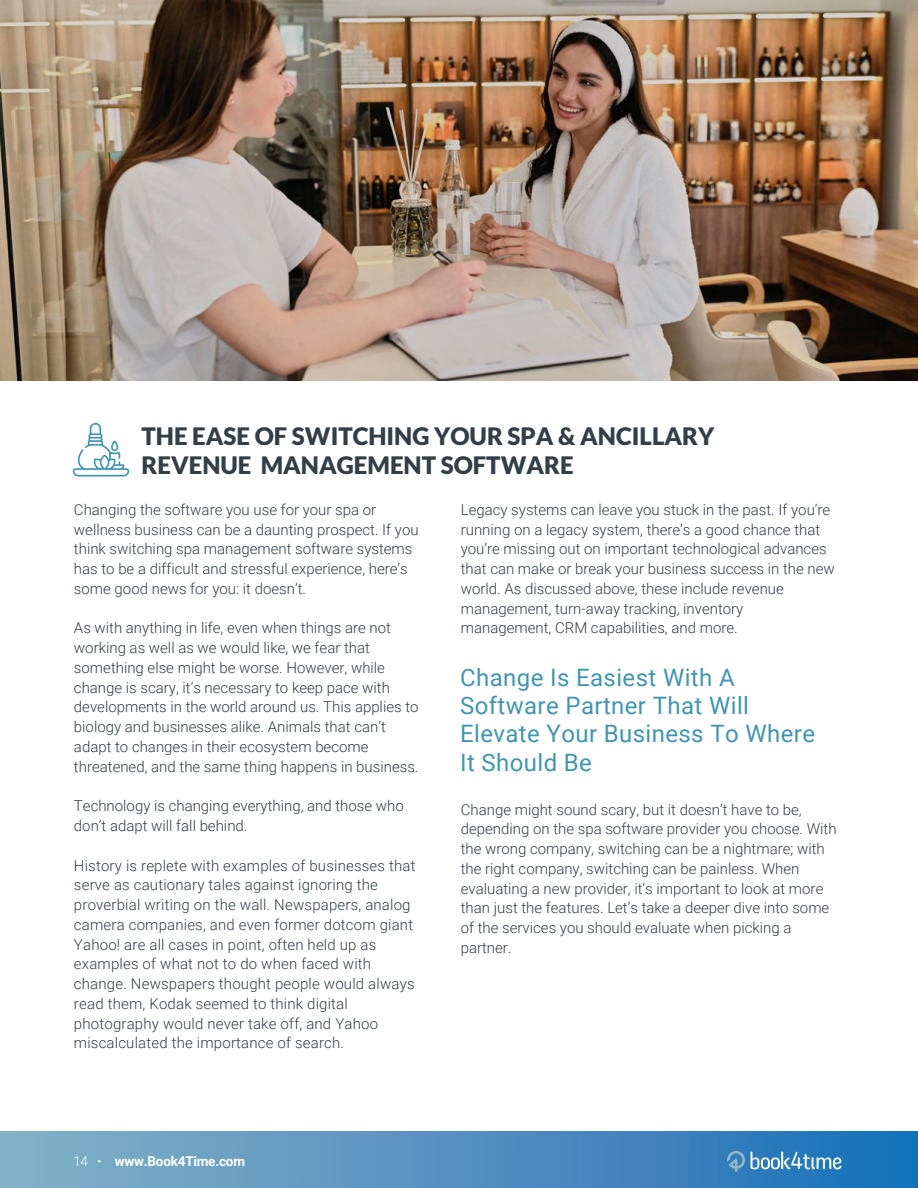
<style>
.page{position:relative;width:918px;height:1188px;background:#fff}
.page>*{position:absolute;margin:0;border:0;box-sizing:border-box;transform-origin:0 0}
.t1{font:24px/28.3px "Roboto";letter-spacing:.015em;color:#3f95b3}
.t2{font:900 24px/28.8px "Lato";color:#323e48}
.t3{font:300 15px/19.8px "Roboto";color:#323e48}
.t4{font:700 13.5px "Roboto";letter-spacing:-.02em;color:#fff}
.s1{font-weight:300}
</style>
<div class="page">
<img style="left:0;top:0;width:918px;height:381px">
<svg style="left:73px;top:423px;width:57px;height:54px"></svg>
<div style="left:0;top:1131px;width:918px;height:57px;background:linear-gradient(to right,#88b1c7,#1c70ba)"></div>
<svg style="left:751px;top:1152px;width:90px;height:17px"></svg>
<svg style="left:727px;top:1151px;width:18px;height:21px"></svg>
<h1 class="t2" style="left:142px;top:421px;width:574px">THE EASE OF SWITCHING YOUR SPA &amp; ANCILLARY<br>REVENUE MANAGEMENT SOFTWARE</h1>
<p class="t3" style="left:461px;top:499px;width:376px">Legacy systems can leave you stuck in the past. If you’re running on a legacy system, there’s a good chance that you’re missing out on important technological advances that can make or break your business success in the new world. As discussed above, these include revenue management, turn-away tracking, inventory management, CRM capabilities, and more.</p>
<p class="t3" style="left:74px;top:499px;width:346px">Changing the software you use for your spa or wellness business can be a daunting prospect. If you think switching spa management software systems has to be a difficult and stressful experience, here’s some good news for you: it doesn’t.</p>
<p class="t3" style="left:74px;top:618px;width:346px">As with anything in life, even when things are not working as well as we would like, we fear that something else might be worse. However, while change is scary, it’s necessary to keep pace with developments in the world around us. This applies to biology and businesses alike. Animals that can’t adapt to changes in their ecosystem become threatened, and the same thing happens in business.</p>
<p class="t3" style="left:74px;top:795px;width:331px">Technology is changing everything, and those who don’t adapt will fall behind.</p>
<p class="t3" style="left:74px;top:855px;width:343px">History is replete with examples of businesses that serve as cautionary tales against ignoring the proverbial writing on the wall. Newspapers, analog camera companies, and even former dotcom giant Yahoo! are all cases in point, often held up as examples of what not to do when faced with change. Newspapers thought people would always read them, Kodak seemed to think digital photography would never take off, and Yahoo miscalculated the importance of search.</p>
<h1 class="t1" style="left:460px;top:662px;width:356px">Change Is Easiest With A<br>Software Partner That Will<br>Elevate Your Business To Where<br>It Should Be</h1>
<p class="t3" style="left:461px;top:799px;width:377px">Change might sound scary, but it doesn’t have to be, depending on the spa software provider you choose. With the wrong company, switching can be a nightmare; with the right company, switching can be painless. When evaluating a new provider, it’s important to look at more than just the features. Let’s take a deeper dive into some of the services you should evaluate when picking a partner.</p>
<p class="t4" style="left:73px;top:1152px;width:173px"><span class="s1">14 •</span> www.Book4Time.com</p>
</div>
